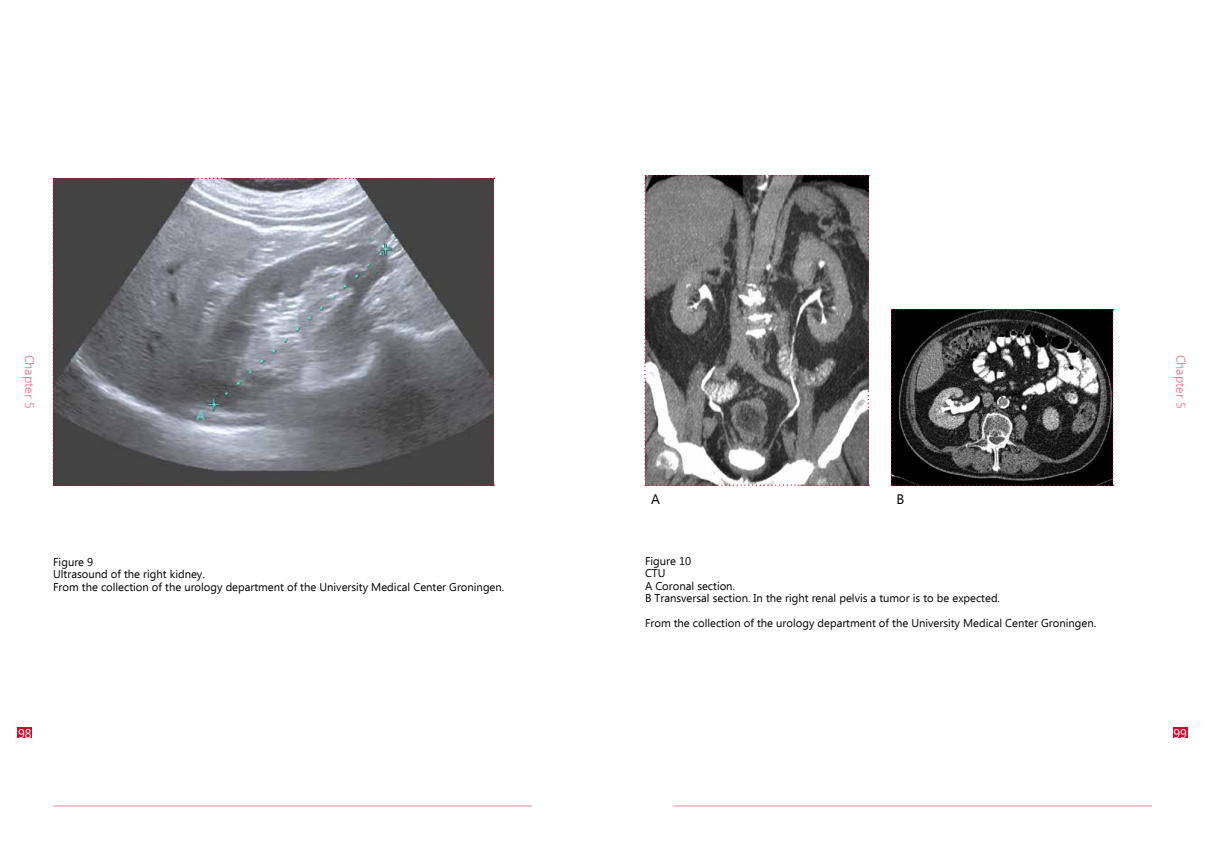
<style>
.page{position:relative;width:1205px;height:851px;background:#fff}
.page>*{position:absolute;margin:0;border:0;box-sizing:border-box;transform-origin:0 0}
.t1{font:13.75px "Ebrima";color:#000}
.t2{font:12.5px "Ebrima";color:#e78596}
.t3{font:12.5px "Ebrima";color:#fff}
.t4{font:11.25px/12.5px "Ebrima";color:#000}
</style>
<div class="page">
<div style="left:1173px;top:726px;width:14px;height:11px;background:#cf0a2c"></div>
<div style="left:18px;top:726px;width:14px;height:11px;background:#cf0a2c"></div>
<hr style="left:53px;top:805px;width:478px;height:1px;background:#e78596">
<hr style="left:673px;top:805px;width:479px;height:1px;background:#e78596">
<svg style="left:53px;top:178px;width:441px;height:307px;background:#6e7075"></svg>
<svg style="left:644px;top:175px;width:225px;height:310px;background:#747373"></svg>
<svg style="left:891px;top:309px;width:223px;height:176px;background:#414040"></svg>
<p class="t2" style="left:39px;top:354px;width:55px;rotate:90deg">Chapter 5</p>
<p class="t2" style="left:1190px;top:354px;width:55px;rotate:90deg">Chapter 5</p>
<p class="t1" style="left:651px;top:489px;width:10px">A</p>
<p class="t1" style="left:896px;top:489px;width:9px">B</p>
<p class="t4" style="left:53px;top:556px;width:453px">Figure 9<br>Ultrasound of the right kidney.<br>From the collection of the urology department of the University Medical Center Groningen.</p>
<p class="t4" style="left:645px;top:555px;width:356px">Figure 10<br>CTU<br>A Coronal section.<br>B Transversal section. In the right renal pelvis a tumor is to be expected.</p>
<p class="t4" style="left:645px;top:617px;width:453px">From the collection of the urology department of the University Medical Center Groningen.</p>
<p class="t3" style="left:18px;top:724px;width:15px">98</p>
<p class="t3" style="left:1173px;top:724px;width:15px">99</p>
</div>
